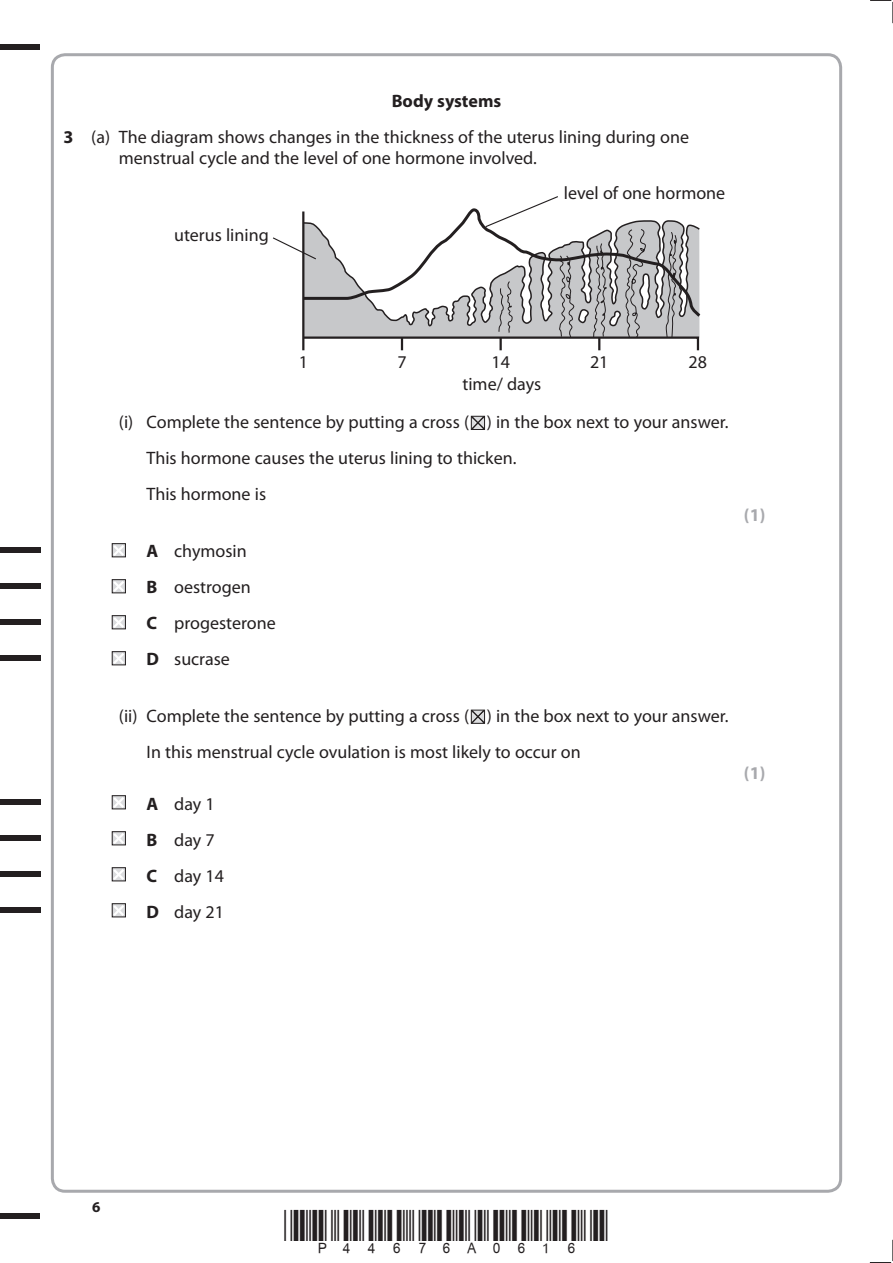
<style>
.page{position:relative;width:893px;height:1263px;background:#fff}
.page>*{position:absolute;margin:0;border:0;box-sizing:border-box;transform-origin:0 0}
.t1{font:18px/36px "Myriad Pro";color:#231f20}
.t2{font:700 18px "Myriad Pro";color:#a8a9ad}
.t3{font:700 15px "Myriad Pro";color:#231f20}
.s1{font-weight:700}
</style>
<div class="page">
<div style="left:0;top:44px;width:40px;height:5px;background:#231f20"></div>
<div style="left:0;top:1214px;width:40px;height:5px;background:#231f20"></div>
<svg style="left:870px;top:0;width:23px;height:23px"></svg>
<svg style="left:869px;top:1240px;width:24px;height:23px"></svg>
<svg style="left:273px;top:196px;width:428px;height:155px"></svg>
<svg style="left:470px;top:415px;width:16px;height:15px"></svg>
<svg style="left:470px;top:709px;width:16px;height:15px"></svg>
<div style="left:0;top:547px;width:40px;height:6px;background:#231f20"></div>
<div style="left:0;top:583px;width:40px;height:6px;background:#231f20"></div>
<div style="left:0;top:619px;width:40px;height:6px;background:#231f20"></div>
<div style="left:0;top:655px;width:40px;height:6px;background:#231f20"></div>
<svg style="left:111px;top:543px;width:15px;height:15px"></svg>
<svg style="left:111px;top:579px;width:15px;height:15px"></svg>
<svg style="left:111px;top:615px;width:15px;height:15px"></svg>
<svg style="left:111px;top:651px;width:15px;height:15px"></svg>
<div style="left:0;top:800px;width:40px;height:5px;background:#231f20"></div>
<div style="left:0;top:836px;width:40px;height:5px;background:#231f20"></div>
<div style="left:0;top:872px;width:40px;height:5px;background:#231f20"></div>
<div style="left:0;top:908px;width:40px;height:5px;background:#231f20"></div>
<svg style="left:111px;top:795px;width:15px;height:15px"></svg>
<svg style="left:111px;top:831px;width:15px;height:15px"></svg>
<svg style="left:111px;top:867px;width:15px;height:15px"></svg>
<svg style="left:111px;top:903px;width:15px;height:15px"></svg>
<p class="t1" style="left:64px;top:84px;width:627px;text-indent:328px"><span class="s1">Body systems<br>3</span> (a) The diagram shows changes in the thickness of the uterus lining during one</p>
<p class="t1" style="left:119px;top:141px;width:419px">menstrual cycle and the level of one hormone involved.</p>
<p class="t1" style="left:564px;top:176px;width:163px">level of one hormone</p>
<p class="t1" style="left:174px;top:218px;width:96px">uterus lining</p>
<p class="t1" style="left:299px;top:345px;width:11px">1</p>
<p class="t1" style="left:397px;top:345px;width:11px">7</p>
<p class="t1" style="left:491px;top:345px;width:20px">14</p>
<p class="t1" style="left:590px;top:345px;width:20px">21</p>
<p class="t1" style="left:688px;top:345px;width:20px">28</p>
<p class="t1" style="left:119px;top:366px;width:611px;line-height:38.4px;text-indent:343px">time/ days<br>(i) Complete the sentence by putting a cross ( ) in the box next to your answer.</p>
<p class="t1" style="left:146px;top:441px;width:371px">This hormone causes the uterus lining to thicken.<br>This hormone is</p>
<p class="t1" style="left:146px;top:534px;width:131px"><span class="s1">A</span> chymosin<br><span class="s1">B</span> oestrogen<br><span class="s1">C</span> progesterone<br><span class="s1">D</span> sucrase</p>
<p class="t2" style="left:744px;top:508px;width:23px">(1)</p>
<p class="t1" style="left:147px;top:699px;width:583px;text-indent:-28px">(ii) Complete the sentence by putting a cross ( ) in the box next to your answer.<br>In this menstrual cycle ovulation is most likely to occur on</p>
<p class="t1" style="left:146px;top:787px;width:79px"><span class="s1">A</span> day 1<br><span class="s1">B</span> day 7<br><span class="s1">C</span> day 14<br><span class="s1">D</span> day 21</p>
<p class="t2" style="left:744px;top:766px;width:23px">(1)</p>
<p class="t3" style="left:92px;top:1201px;width:10px">6</p>
</div>
